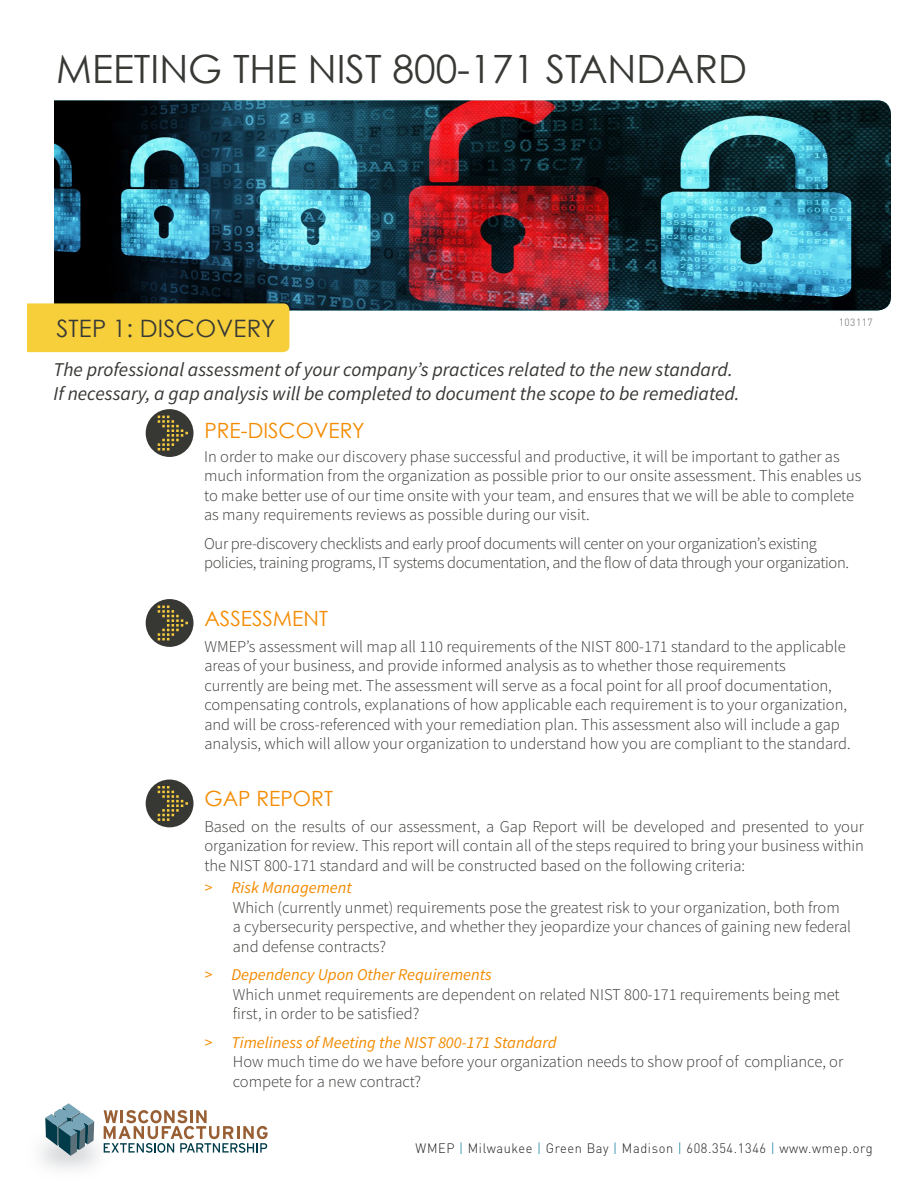
<style>
.page{position:relative;width:918px;height:1188px;background:#fff}
.page>*{position:absolute;margin:0;border:0;box-sizing:border-box;transform-origin:0 0}
.t1{font:39px "Century Gothic";color:#373935}
.t2{font:24px "Century Gothic";letter-spacing:.01em;color:#373935}
.t3{font:21px "Century Gothic";color:#f38b00}
.t4{font:italic 19.5px/24px "Source Sans Pro";color:#373935}
.inside_the_bullet{font:300 16.5px/19.5px "Source Sans Pro";color:#373935}
.inside_the_bullet-2{font:300 16.5px/19.5px "Source Sans Pro";letter-spacing:-.02em;color:#373935}
.t5{font:italic 16.5px "Source Sans Pro";color:#f38b00}
.caption_-_back_page{font:300 13.5px "DIN Pro";letter-spacing:.05em;color:#231f20;scale:.95 1}
.caption_-_back_page-2{font:10.5px "DIN Pro";letter-spacing:.05em;color:#8a8c8f;scale:.95 1}
.s1{color:#00779a}
</style>
<div class="page">
<img style="left:54px;top:100px;width:837px;height:210px">
<div style="left:27px;top:303px;width:262px;height:49px;background:#f7cf3b"></div>
<svg style="left:146px;top:409px;width:48px;height:48px"></svg>
<svg style="left:146px;top:599px;width:48px;height:48px"></svg>
<svg style="left:146px;top:780px;width:48px;height:47px"></svg>
<svg style="left:45px;top:1103px;width:49px;height:53px"></svg>
<svg style="left:104px;top:1110px;width:164px;height:43px"></svg>
<p class="t1" style="left:56px;top:45px;width:692px">MEETING THE NIST 800-171 STANDARD</p>
<p class="t2" style="left:56px;top:313px;width:220px">STEP 1: DISCOVERY</p>
<p class="t4" style="left:54px;top:357px;width:688px">The professional assessment of your company’s practices related to the new standard.<br>If necessary, a gap analysis will be completed to document the scope to be remediated.</p>
<p class="t3" style="left:204px;top:418px;width:162px">PRE-DISCOVERY</p>
<p class="caption_-_back_page-2" style="left:839px;top:314px;width:37px">103117</p>
<p class="inside_the_bullet" style="left:204px;top:446px;width:659px">In order to make our discovery phase successful and productive, it will be important to gather as much information from the organization as possible prior to our onsite assessment. This enables us to make better use of our time onsite with your team, and ensures that we will be able to complete as many requirements reviews as possible during our visit.</p>
<p class="inside_the_bullet-2" style="left:204px;top:533px;width:647px">Our pre-discovery checklists and early proof documents will center on your organization’s existing policies, training programs, IT systems documentation, and the flow of data through your organization.</p>
<p class="t3" style="left:204px;top:606px;width:125px">ASSESSMENT</p>
<p class="inside_the_bullet" style="left:204px;top:637px;width:648px">WMEP’s assessment will map all 110 requirements of the NIST 800-171 standard to the applicable areas of your business, and provide informed analysis as to whether those requirements<br>currently are being met. The assessment will serve as a focal point for all proof documentation, compensating controls, explanations of how applicable each requirement is to your organization, and will be cross-referenced with your remediation plan. This assessment also will include a gap analysis, which will allow your organization to understand how you are compliant to the standard.</p>
<p class="t3" style="left:204px;top:786px;width:130px">GAP REPORT</p>
<p class="inside_the_bullet" style="left:204px;top:816px;width:661px;text-align:justify">Based on the results of our assessment, a Gap Report will be developed and presented to your organization for review. This report will contain all of the steps required to bring your business within the NIST 800-171 standard and will be constructed based on the following criteria:</p>
<p class="t5" style="left:204px;top:877px;width:149px">&gt; Risk Management</p>
<p class="inside_the_bullet" style="left:233px;top:898px;width:620px">Which (currently unmet) requirements pose the greatest risk to your organization, both from a cybersecurity perspective, and whether they jeopardize your chances of gaining new federal and defense contracts?</p>
<p class="t5" style="left:204px;top:964px;width:289px">&gt; Dependency Upon Other Requirements</p>
<p class="inside_the_bullet" style="left:233px;top:985px;width:608px">Which unmet requirements are dependent on related NIST 800-171 requirements being met first, in order to be satisfied?</p>
<p class="t5" style="left:204px;top:1032px;width:354px">&gt; Timeliness of Meeting the NIST 800-171 Standard</p>
<p class="inside_the_bullet" style="left:233px;top:1052px;width:612px">How much time do we have before your organization needs to show proof of compliance, or compete for a new contract?</p>
<p class="caption_-_back_page" style="left:416px;top:1138px;width:483px">WMEP <span class="s1">|</span> Milwaukee <span class="s1">|</span> Green Bay <span class="s1">|</span> Madison <span class="s1">|</span> 608.354.1346 <span class="s1">|</span> www.wmep.org</p>
</div>
